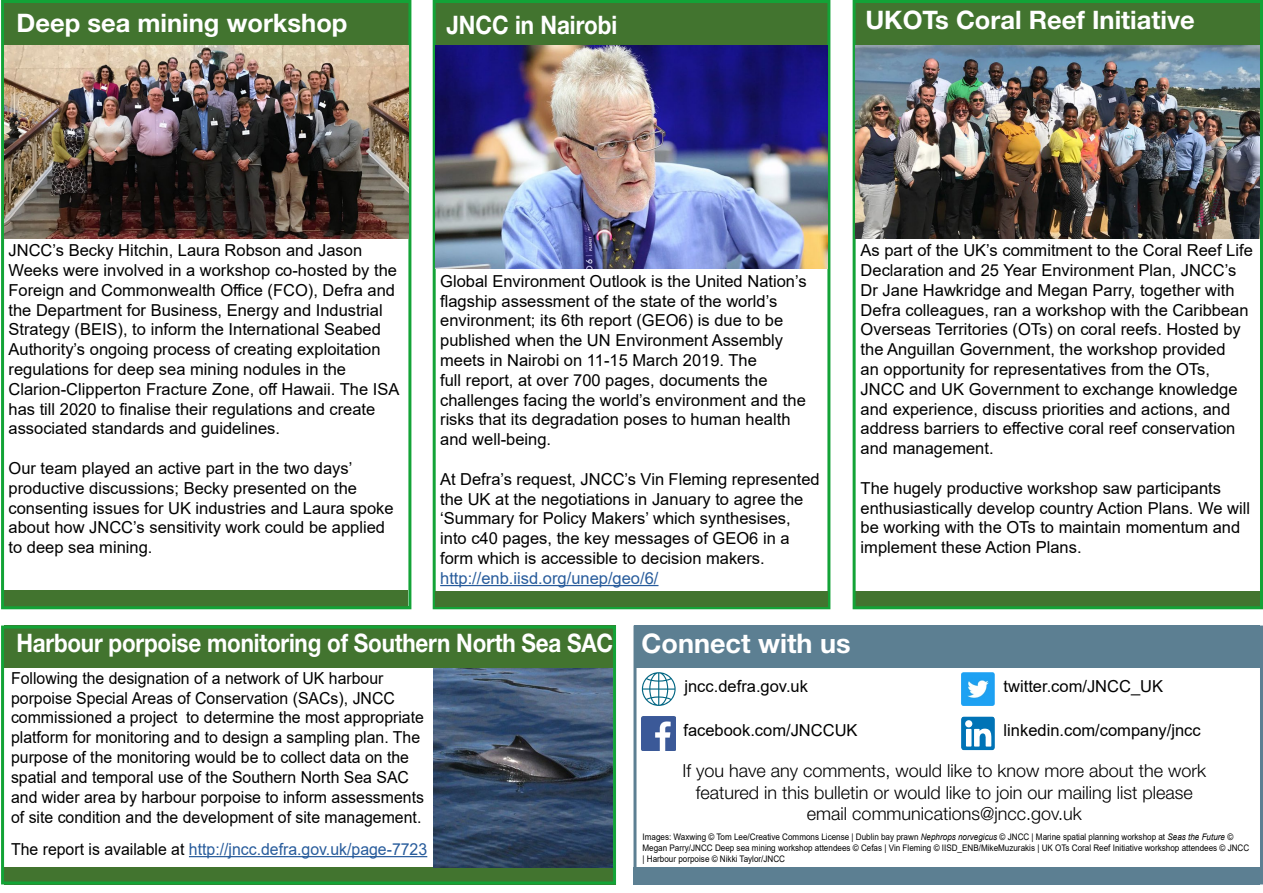
<style>
.page{position:relative;width:1263px;height:893px;background:#fff}
.page>*{position:absolute;margin:0;border:0;box-sizing:border-box;transform-origin:0 0}
.t1{font:700 27px "Helvetica Neue LT Std";color:#fff}
.t2{font:700 25.5px "Helvetica Neue LT Std";color:#fff;scale:.88 1}
.t3{font:700 25.5px "Helvetica Neue LT Std";color:#fff}
.t4{font:300 18px/21.6px "Helvetica Neue LT Std";color:#000;text-align:center}
.t5{font:16.5px/19.8px "Arial";color:#000}
.t6{font:16.5px/19.8px "Arial";color:#000;scale:.96 1}
.t7{font:16.5px "Arial";color:#275b9b;scale:.96 1}
.t8{font:16.5px "Arial";color:#275b9b}
.t9{font:9px/10.8px "Arial";color:#000;scale:.9 1}
.s1{color:#000}
.s2{font-style:italic}
</style>
<div class="page">
<div style="left:4px;top:2px;width:405px;height:56px;background:#42742f"></div>
<div style="left:4px;top:591px;width:404px;height:17px;background:#42742f"></div>
<div style="left:1px;top:0;width:410px;height:609px;border:3px solid #13a337"></div>
<img style="left:4px;top:46px;width:405px;height:192px">
<div style="left:4px;top:626px;width:612px;height:42px;background:#42742f"></div>
<div style="left:4px;top:867px;width:612px;height:17px;background:#42742f"></div>
<div style="left:634px;top:867px;width:626px;height:17px;background:#5c7f92"></div>
<div style="left:1px;top:625px;width:615px;height:259px;border:3px solid #13a337"></div>
<hr style="left:189px;top:856px;width:238px;height:1px;background:#275b9b">
<img style="left:434px;top:668px;width:179px;height:199px">
<div style="left:633px;top:625px;width:630px;height:259px;border:3px solid #5c7f92"></div>
<img style="left:641px;top:716px;width:34px;height:34px">
<img style="left:961px;top:672px;width:34px;height:34px">
<svg style="left:961px;top:716px;width:34px;height:34px"></svg>
<svg style="left:642px;top:672px;width:34px;height:34px"></svg>
<div style="left:634px;top:626px;width:626px;height:42px;background:#5c7f92"></div>
<div style="left:436px;top:1px;width:392px;height:45px;background:#42742f"></div>
<div style="left:433px;top:0;width:397px;height:609px;border:3px solid #13a337"></div>
<hr style="left:440px;top:585px;width:218px;height:1px;background:#275b9b">
<div style="left:435px;top:591px;width:392px;height:15px;background:#42742f"></div>
<img style="left:436px;top:46px;width:392px;height:223px">
<div style="left:856px;top:0;width:404px;height:63px;background:#42742f"></div>
<div style="left:856px;top:591px;width:404px;height:15px;background:#42742f"></div>
<div style="left:853px;top:0;width:410px;height:609px;border:3px solid #13a337"></div>
<img style="left:856px;top:46px;width:404px;height:192px">
<h2 class="t3" style="left:17px;top:7px;width:332px">Deep sea mining workshop</h2>
<h2 class="t2" style="left:446px;top:9px;width:196px">JNCC in Nairobi</h2>
<h2 class="t3" style="left:865px;top:4px;width:331px">UKOTs Coral Reef Initiative</h2>
<p class="t5" style="left:9px;top:240px;width:392px">JNCC’s Becky Hitchin, Laura Robson and Jason Weeks were involved in a workshop co-hosted by the Foreign and Commonwealth Office (FCO), Defra and the Department for Business, Energy and Industrial Strategy (BEIS), to inform the International Seabed Authority’s ongoing process of creating exploitation regulations for deep sea mining nodules in the Clarion-Clipperton Fracture Zone, off Hawaii. The ISA has till 2020 to finalise their regulations and create associated standards and guidelines.</p>
<p class="t5" style="left:9px;top:458px;width:387px">Our team played an active part in the two days’ productive discussions; Becky presented on the consenting issues for UK industries and Laura spoke about how JNCC’s sensitivity work could be applied to deep sea mining.</p>
<p class="t5" style="left:440px;top:271px;width:368px">Global Environment Outlook is the United Nation’s flagship assessment of the state of the world’s environment; its 6th report (GEO6) is due to be published when the UN Environment Assembly meets in Nairobi on 11-15 March 2019. The<br>full report, at over 700 pages, documents the challenges facing the world’s environment and the risks that its degradation poses to human health and well-being.</p>
<p class="t5" style="left:440px;top:469px;width:381px">At Defra’s request, JNCC’s Vin Fleming represented the UK at the negotiations in January to agree the ‘Summary for Policy Makers’ which synthesises, into c40 pages, the key messages of GEO6 in a form which is accessible to decision makers.</p>
<p class="t8" style="left:440px;top:567px;width:220px">http://enb.iisd.org/unep/geo/6/</p>
<p class="t5" style="left:860px;top:240px;width:394px">As part of the UK’s commitment to the Coral Reef Life Declaration and 25 Year Environment Plan, JNCC’s Dr Jane Hawkridge and Megan Parry, together with Defra colleagues, ran a workshop with the Caribbean Overseas Territories (OTs) on coral reefs. Hosted by the Anguillan Government, the workshop provided<br>an opportunity for representatives from the OTs, JNCC and UK Government to exchange knowledge and experience, discuss priorities and actions, and address barriers to effective coral reef conservation and management.</p>
<p class="t5" style="left:860px;top:478px;width:391px">The hugely productive workshop saw participants enthusiastically develop country Action Plans. We will be working with the OTs to maintain momentum and implement these Action Plans.</p>
<h2 class="t2" style="left:16px;top:627px;width:680px">Harbour porpoise monitoring of Southern North Sea SAC</h2>
<p class="t6" style="left:11px;top:668px;width:432px">Following the designation of a network of UK harbour porpoise Special Areas of Conservation (SACs), JNCC commissioned a project to determine the most appropriate platform for monitoring and to design a sampling plan. The purpose of the monitoring would be to collect data on the spatial and temporal use of the Southern North Sea SAC and wider area by harbour porpoise to inform assessments of site condition and the development of site management.</p>
<p class="t7" style="left:11px;top:838px;width:435px"><span class="s1">The report is available at</span> http://jncc.defra.gov.uk/page-7723</p>
<h1 class="t1" style="left:641px;top:627px;width:211px">Connect with us</h1>
<p class="t5" style="left:684px;top:676px;width:125px">jncc.defra.gov.uk</p>
<p class="t5" style="left:1003px;top:676px;width:161px">twitter.com/JNCC_UK</p>
<p class="t5" style="left:683px;top:720px;width:176px">facebook.com/JNCCUK</p>
<p class="t5" style="left:1003px;top:720px;width:199px">linkedin.com/company/jncc</p>
<p class="t4" style="left:682px;top:760px;width:525px">If you have any comments, would like to know more about the work featured in this bulletin or would like to join our mailing list please email communications@jncc.gov.uk</p>
<p class="t9" style="left:642px;top:832px;width:676px">Images: Waxwing © Tom Lee/Creative Commons License | Dublin bay prawn <span class="s2">Nephrops norvegicus</span> © JNCC | Marine spatial planning workshop at <span class="s2">Seas the Future</span> ©<br>Megan Parry/JNCC Deep sea mining workshop attendees © Cefas | Vin Fleming © IISD_ENB/MikeMuzurakis | UK OTs Coral Reef Initiative workshop attendees © JNCC | Harbour porpoise © Nikki Taylor/JNCC</p>
</div>
